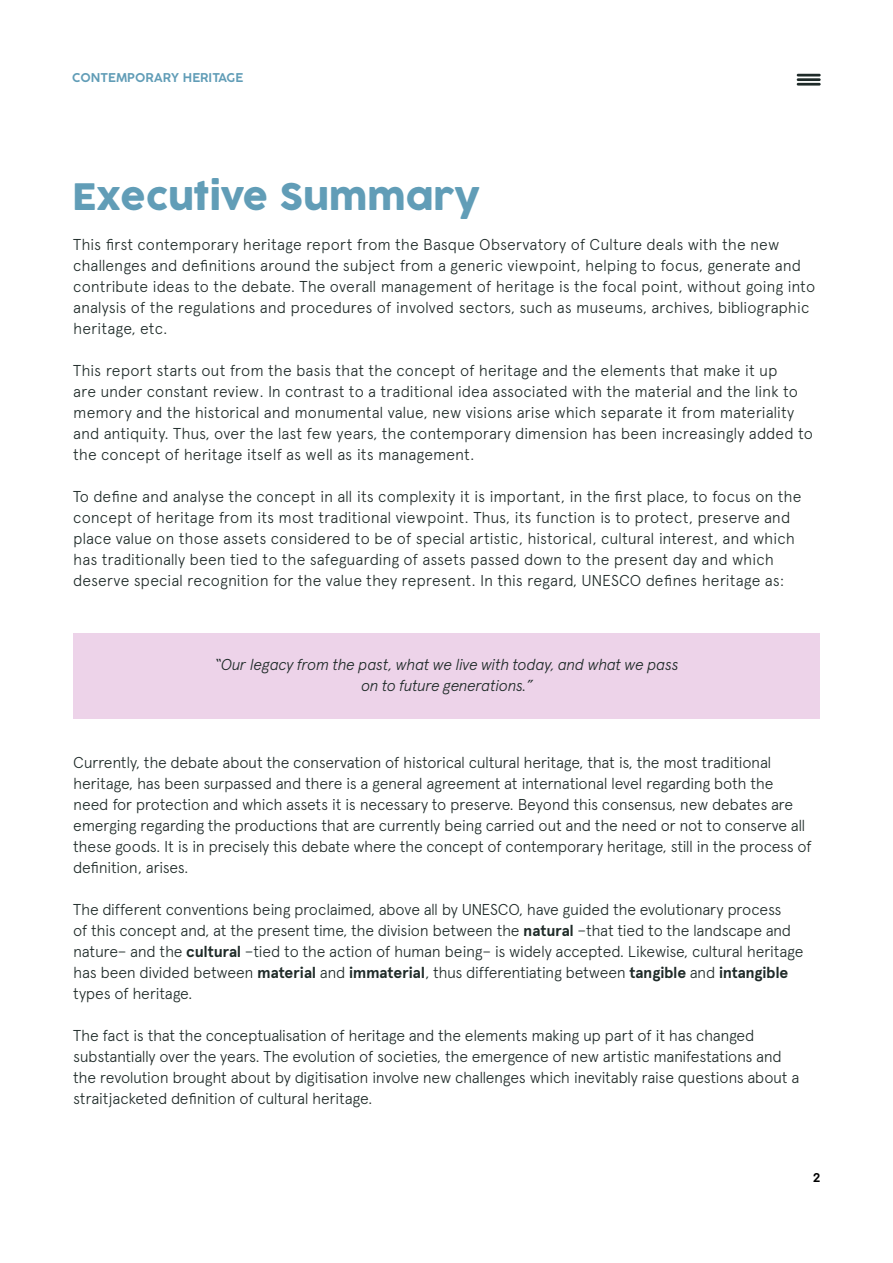
<style>
.page{position:relative;width:893px;height:1263px;background:#fff}
.page>*{position:absolute;margin:0;border:0;box-sizing:border-box;transform-origin:0 0}
.t1{font:36px "Cocogoose Pro";color:#619db7}
.t2{font:300 15.75px/21px "Apercu";letter-spacing:-.015em;color:#1e2a28}
.t3{font:italic 300 15.75px/21px "Apercu";letter-spacing:-.025em;color:#1e2a28;text-align:center}
.t4{font:300 12px "Cocogoose Pro";color:#619db7}
.t5{font:300 12px "Cocogoose Pro";color:#000}
.s1{font-weight:700}
</style>
<div class="page">
<div style="left:73px;top:633px;width:747px;height:86px;background:#edd3e9"></div>
<hr style="left:797px;top:74px;width:24px;height:2px;background:#1e2a28">
<hr style="left:797px;top:78px;width:24px;height:3px;background:#1e2a28">
<hr style="left:797px;top:83px;width:24px;height:3px;background:#1e2a28">
<p class="t4" style="left:72px;top:70px;width:173px">CONTEMPORARY HERITAGE</p>
<h1 class="t1" style="left:72px;top:173px;width:409px">Executive Summary</h1>
<p class="t2" style="left:73px;top:234px;width:743px">This first contemporary heritage report from the Basque Observatory of Culture deals with the new challenges and definitions around the subject from a generic viewpoint, helping to focus, generate and contribute ideas to the debate. The overall management of heritage is the focal point, without going into analysis of the regulations and procedures of involved sectors, such as museums, archives, bibliographic heritage, etc.</p>
<p class="t2" style="left:73px;top:360px;width:741px">This report starts out from the basis that the concept of heritage and the elements that make it up<br>are under constant review. In contrast to a traditional idea associated with the material and the link to memory and the historical and monumental value, new visions arise which separate it from materiality and antiquity. Thus, over the last few years, the contemporary dimension has been increasingly added to the concept of heritage itself as well as its management.</p>
<p class="t2" style="left:73px;top:486px;width:730px">To define and analyse the concept in all its complexity it is important, in the first place, to focus on the concept of heritage from its most traditional viewpoint. Thus, its function is to protect, preserve and place value on those assets considered to be of special artistic, historical, cultural interest, and which has traditionally been tied to the safeguarding of assets passed down to the present day and which deserve special recognition for the value they represent. In this regard, UNESCO defines heritage as:</p>
<p class="t3" style="left:215px;top:654px;width:465px">“Our legacy from the past, what we live with today, and what we pass on to future generations.”</p>
<p class="t2" style="left:73px;top:752px;width:740px">Currently, the debate about the conservation of historical cultural heritage, that is, the most traditional heritage, has been surpassed and there is a general agreement at international level regarding both the need for protection and which assets it is necessary to preserve. Beyond this consensus, new debates are emerging regarding the productions that are currently being carried out and the need or not to conserve all these goods. It is in precisely this debate where the concept of contemporary heritage, still in the process of definition, arises.</p>
<p class="t2" style="left:73px;top:899px;width:732px">The different conventions being proclaimed, above all by UNESCO, have guided the evolutionary process<br>of this concept and, at the present time, the division between the <span class="s1">natural</span> –that tied to the landscape and nature– and the <span class="s1">cultural</span> –tied to the action of human being– is widely accepted. Likewise, cultural heritage has been divided between <span class="s1">material</span> and <span class="s1">immaterial</span>, thus differentiating between <span class="s1">tangible</span> and <span class="s1">intangible </span>types of heritage.</p>
<p class="t2" style="left:73px;top:1025px;width:728px">The fact is that the conceptualisation of heritage and the elements making up part of it has changed substantially over the years. The evolution of societies, the emergence of new artistic manifestations and the revolution brought about by digitisation involve new challenges which inevitably raise questions about a straitjacketed definition of cultural heritage.</p>
<p class="t5" style="left:813px;top:1170px;width:9px">2</p>
</div>
